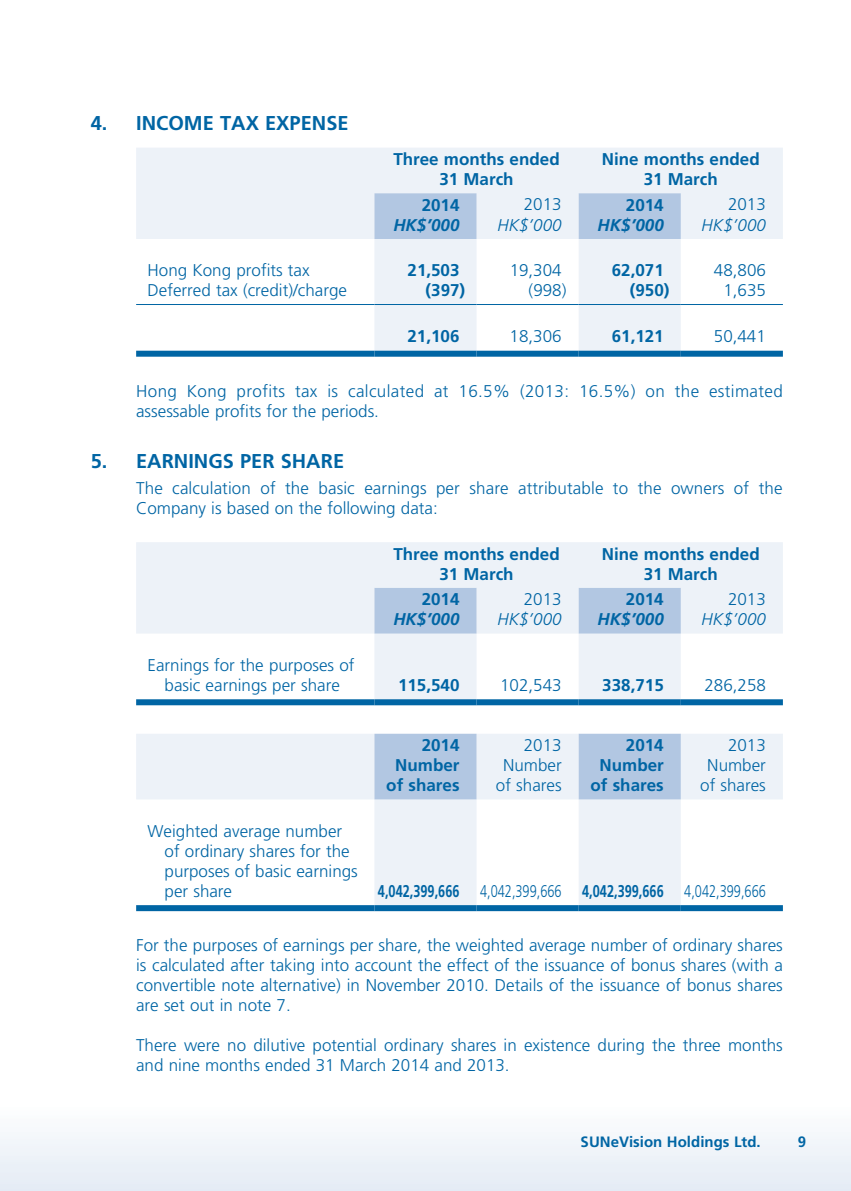
<style>
.page{position:relative;width:851px;height:1191px;background:#fff}
.page>*{position:absolute;margin:0;border:0;box-sizing:border-box;transform-origin:0 0}
.t1{font:700 20px "Frutiger";color:#0065a4}
.t2{font:300 17px/20px "Frutiger LT Std";color:#0065a4}
.t3{font:700 17px/20px "Frutiger";color:#0065a4;text-align:center}
.t4{font:300 17px/20px "Frutiger LT Std";letter-spacing:.02em;color:#0065a4}
.t5{font:700 17px "Frutiger";color:#0065a4;scale:.75 1}
.t6{font:italic 700 17px "Frutiger";color:#0065a4}
.t7{font:italic 300 17px "Frutiger";color:#0065a4}
.t8{font:700 15px "Frutiger LT Std";color:#0065a4}
.t9{font:700 15px "Frutiger";color:#0065a4}
.s1{font-family:"Frutiger LT Std";font-weight:300}
</style>
<div class="page">
<div style="left:0;top:1104px;width:850px;height:87px;background:#f1f4f9"></div>
<svg style="left:136px;top:148px;width:646px;height:203px;fill:#edf2f8"></svg>
<svg style="left:374px;top:193px;width:306px;height:46px;background:#c6d5e9"></svg>
<hr style="left:136px;top:304px;width:238px;height:1px;background:#0065a4">
<hr style="left:374px;top:304px;width:102px;height:1px;background:#0065a4">
<hr style="left:476px;top:304px;width:102px;height:1px;background:#0065a4">
<hr style="left:578px;top:304px;width:102px;height:1px;background:#0065a4">
<hr style="left:680px;top:304px;width:102px;height:1px;background:#0065a4">
<div style="left:136px;top:351px;width:238px;height:6px;background:#0065a4"></div>
<div style="left:374px;top:351px;width:102px;height:6px;background:#0065a4"></div>
<div style="left:476px;top:351px;width:102px;height:6px;background:#0065a4"></div>
<div style="left:578px;top:351px;width:102px;height:6px;background:#0065a4"></div>
<div style="left:680px;top:351px;width:102px;height:6px;background:#0065a4"></div>
<svg style="left:136px;top:542px;width:646px;height:157px;fill:#edf2f8"></svg>
<svg style="left:374px;top:588px;width:306px;height:45px;background:#c6d5e9"></svg>
<div style="left:136px;top:699px;width:238px;height:6px;background:#0065a4"></div>
<div style="left:374px;top:699px;width:102px;height:6px;background:#0065a4"></div>
<div style="left:476px;top:699px;width:102px;height:6px;background:#0065a4"></div>
<div style="left:578px;top:699px;width:102px;height:6px;background:#0065a4"></div>
<div style="left:680px;top:699px;width:102px;height:6px;background:#0065a4"></div>
<svg style="left:136px;top:733px;width:646px;height:172px"></svg>
<svg style="left:374px;top:733px;width:306px;height:66px;background:#c6d5e9"></svg>
<div style="left:136px;top:905px;width:238px;height:6px;background:#0065a4"></div>
<div style="left:374px;top:905px;width:102px;height:6px;background:#0065a4"></div>
<div style="left:476px;top:905px;width:102px;height:6px;background:#0065a4"></div>
<div style="left:578px;top:905px;width:102px;height:6px;background:#0065a4"></div>
<div style="left:680px;top:905px;width:102px;height:6px;background:#0065a4"></div>
<p class="t1" style="left:91px;top:112px;width:259px">4. INCOME TAX EXPENSE</p>
<p class="t3" style="left:393px;top:149px;width:168px">Three months ended<br>31 March</p>
<p class="t3" style="left:601px;top:149px;width:159px">Nine months ended<br>31 March</p>
<p class="t3" style="left:421px;top:195px;width:39px">2014</p>
<p class="t2" style="left:523px;top:195px;width:39px">2013</p>
<p class="t3" style="left:626px;top:195px;width:39px">2014</p>
<p class="t2" style="left:728px;top:195px;width:39px">2013</p>
<p class="t6" style="left:393px;top:215px;width:68px">HK$’000</p>
<p class="t7" style="left:497px;top:215px;width:66px">HK$’000</p>
<p class="t6" style="left:597px;top:215px;width:68px">HK$’000</p>
<p class="t7" style="left:701px;top:215px;width:66px">HK$’000</p>
<p class="t2" style="left:147px;top:260px;width:164px">Hong Kong profits tax</p>
<p class="t3" style="left:407px;top:260px;width:53px">21,503</p>
<p class="t2" style="left:509px;top:260px;width:53px">19,304</p>
<p class="t3" style="left:611px;top:260px;width:53px">62,071</p>
<p class="t2" style="left:713px;top:260px;width:53px">48,806</p>
<p class="t2" style="left:147px;top:280px;width:201px">Deferred tax (credit)/charge</p>
<p class="t3" style="left:425px;top:280px;width:41px">(397)</p>
<p class="t2" style="left:528px;top:280px;width:39px">(998)</p>
<p class="t3" style="left:629px;top:280px;width:41px">(950)</p>
<p class="t2" style="left:723px;top:280px;width:44px">1,635</p>
<p class="t3" style="left:407px;top:327px;width:53px">21,106</p>
<p class="t2" style="left:509px;top:326px;width:53px">18,306</p>
<p class="t3" style="left:611px;top:327px;width:53px">61,121</p>
<p class="t2" style="left:713px;top:326px;width:53px">50,441</p>
<p class="t4" style="left:136px;top:381px;width:648px">Hong Kong profits tax is calculated at 16.5% (2013: 16.5%) on the estimated assessable profits for the periods.</p>
<p class="t1" style="left:91px;top:449px;width:255px">5. EARNINGS PER SHARE</p>
<p class="t2" style="left:136px;top:478px;width:647px">The calculation of the basic earnings per share attributable to the owners of the<br>Company is based on the following data:</p>
<p class="t3" style="left:393px;top:544px;width:168px">Three months ended<br>31 March</p>
<p class="t3" style="left:601px;top:544px;width:159px">Nine months ended<br>31 March</p>
<p class="t3" style="left:421px;top:589px;width:39px">2014</p>
<p class="t2" style="left:523px;top:589px;width:39px">2013</p>
<p class="t3" style="left:626px;top:589px;width:39px">2014</p>
<p class="t2" style="left:728px;top:589px;width:39px">2013</p>
<p class="t6" style="left:393px;top:609px;width:68px">HK$’000</p>
<p class="t7" style="left:497px;top:610px;width:66px">HK$’000</p>
<p class="t6" style="left:597px;top:609px;width:68px">HK$’000</p>
<p class="t7" style="left:701px;top:610px;width:66px">HK$’000</p>
<p class="t2" style="left:147px;top:655px;width:208px;text-align:center">Earnings for the purposes of basic earnings per share</p>
<p class="t3" style="left:398px;top:675px;width:63px">115,540</p>
<p class="t2" style="left:500px;top:675px;width:63px">102,543</p>
<p class="t3" style="left:602px;top:675px;width:63px">338,715</p>
<p class="t2" style="left:704px;top:675px;width:63px">286,258</p>
<p class="t3" style="left:421px;top:735px;width:39px">2014</p>
<p class="t2" style="left:523px;top:735px;width:39px">2013</p>
<p class="t3" style="left:626px;top:735px;width:39px">2014</p>
<p class="t2" style="left:728px;top:735px;width:39px">2013</p>
<p class="t3" style="left:386px;top:755px;width:75px">Number of shares</p>
<p class="t2" style="left:496px;top:755px;width:67px;text-align:center">Number of shares</p>
<p class="t3" style="left:590px;top:755px;width:75px">Number of shares</p>
<p class="t2" style="left:700px;top:755px;width:67px;text-align:center">Number of shares</p>
<p class="t2" style="left:164px;top:821px;width:195px;text-indent:-17px">Weighted average number of ordinary shares for the purposes of basic earnings per share</p>
<p class="t5" style="left:378px;top:881px;width:518px">4,042,399,666 <span class="s1">4,042,399,666</span> 4,042,399,666 <span class="s1">4,042,399,666</span></p>
<p class="t2" style="left:136px;top:935px;width:648px;text-align:justify">For the purposes of earnings per share, the weighted average number of ordinary shares is calculated after taking into account the effect of the issuance of bonus shares (with a convertible note alternative) in November 2010. Details of the issuance of bonus shares are set out in note 7.</p>
<p class="t2" style="left:136px;top:1035px;width:648px">There were no dilutive potential ordinary shares in existence during the three months and nine months ended 31 March 2014 and 2013.</p>
<p class="t8" style="left:580px;top:1132px;width:182px">SUNeVision Holdings Ltd.</p>
<p class="t9" style="left:797px;top:1133px;width:10px">9</p>
</div>
